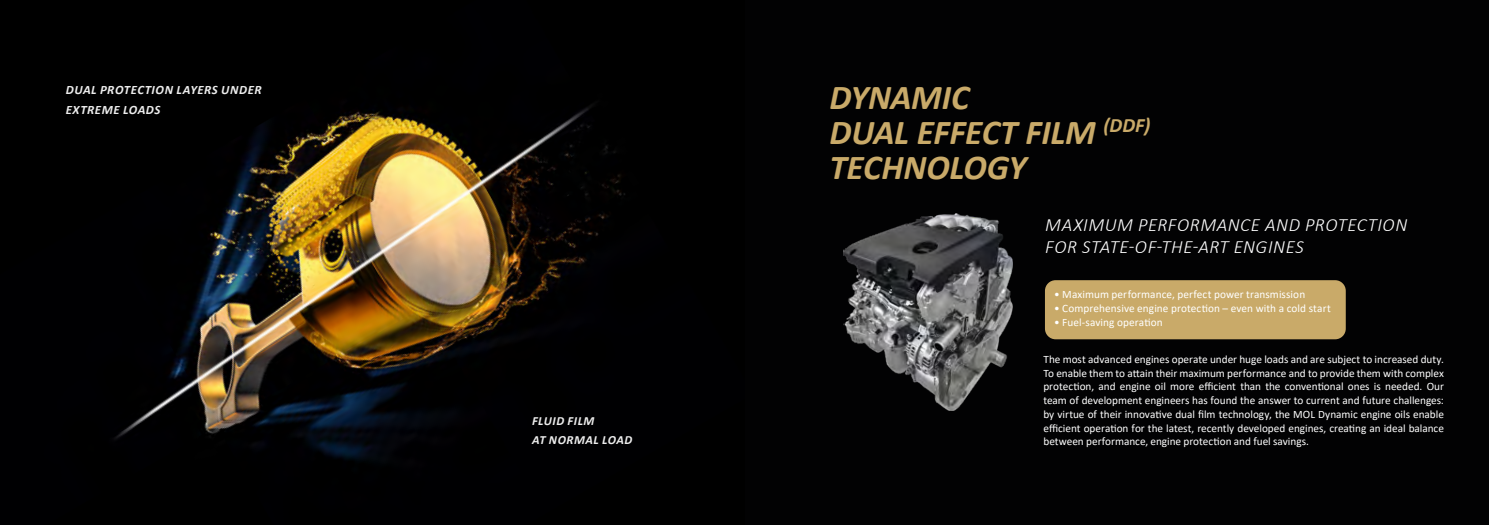
<style>
.page{position:relative;width:1489px;height:525px;background:#fff}
.page>*{position:absolute;margin:0;border:0;box-sizing:border-box;transform-origin:0 0}
.t1{font:italic 700 35px/35px "Calibri";letter-spacing:-.01em;color:#c9aa69}
.t2{font:italic 300 18.75px/22.5px "Calibri";letter-spacing:.03em;color:#fff}
.t3{font:italic 700 12.75px/19.1px "Calibri";letter-spacing:.04em;color:#ededed}
.t4{font:italic 700 12.5px/18.6px "Calibri";letter-spacing:.04em;color:#ededed}
.t5{font:11.25px/13.8px "Calibri";letter-spacing:.005em;color:#fff;text-align:justify}
</style>
<div class="page">
<div style="left:732px;top:0;width:756px;height:524px;background:#020203"></div>
<img style="left:0;top:0;width:732px;height:524px">
<img style="left:843px;top:213px;width:169px;height:197px">
<div style="left:1044px;top:280px;width:301px;height:59px;background:#c9aa69;border-radius:11px"></div>
<p class="t3" style="left:66px;top:80px;width:197px">DUAL PROTECTION LAYERS UNDER<br>EXTREME LOADS</p>
<h1 class="t1" style="left:829px;top:78px;width:322px">DYNAMIC<br>DUAL EFFECT FILM <sup>(DDF)<br></sup>TECHNOLOGY</h1>
<h2 class="t2" style="left:1045px;top:213px;width:363px">MAXIMUM PERFORMANCE AND PROTECTION<br>FOR STATE-OF-THE-ART ENGINES</h2>
<p class="t4" style="left:532px;top:411px;width:102px">FLUID FILM<br>AT NORMAL LOAD</p>
<p class="t5" style="left:1054px;top:287px;width:252px">• Maximum performance, perfect power transmission</p>
<p class="t5" style="left:1054px;top:301px;width:278px">• Comprehensive engine protection – even with a cold start</p>
<p class="t5" style="left:1054px;top:315px;width:110px">• Fuel-saving operation</p>
<p class="t5" style="left:1043px;top:352px;width:402px">The most advanced engines operate under huge loads and are subject to increased duty.<br>To enable them to attain their maximum performance and to provide them with complex protection, and engine oil more efficient than the conventional ones is needed. Our team of development engineers has found the answer to current and future challenges: by virtue of their innovative dual film technology, the MOL Dynamic engine oils enable efficient operation for the latest, recently developed engines, creating an ideal balance between performance, engine protection and fuel savings.</p>
</div>
